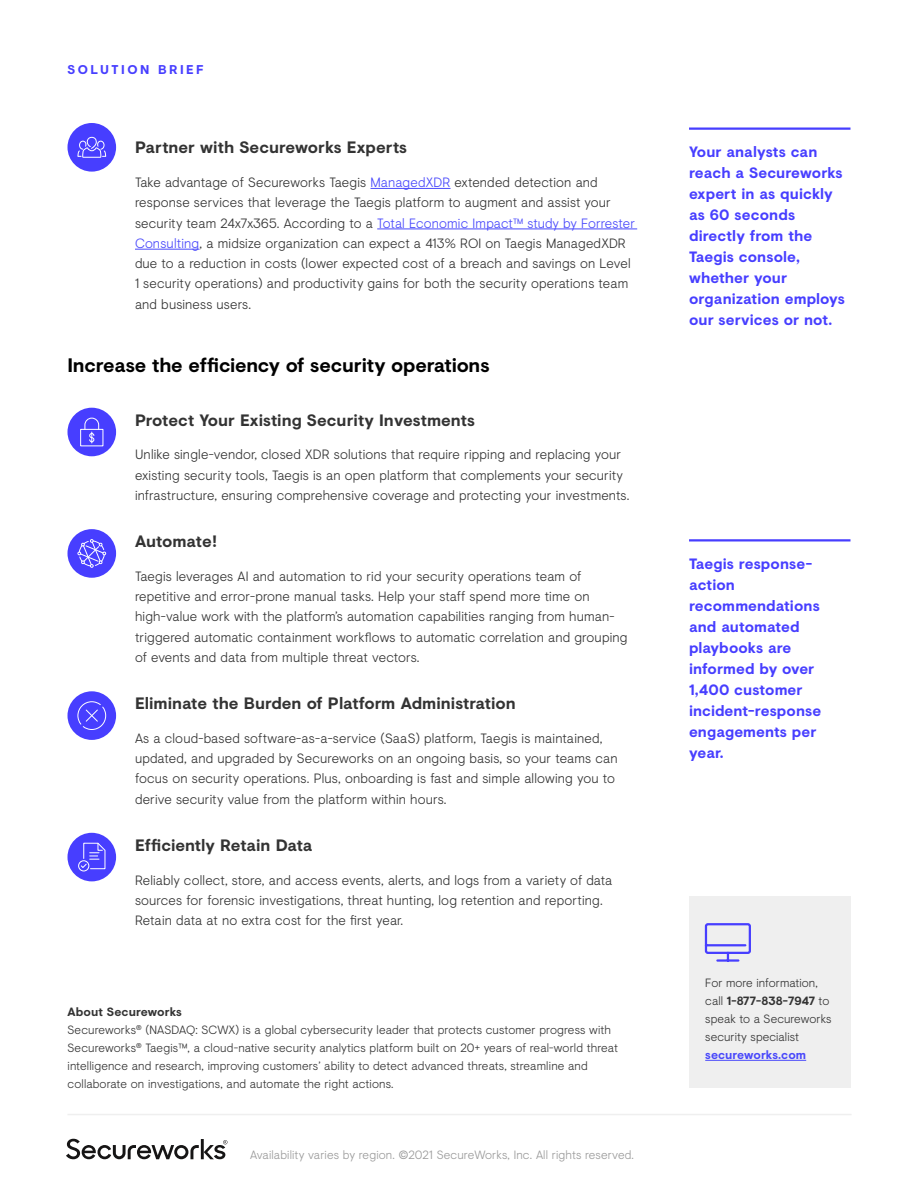
<style>
.page{position:relative;width:918px;height:1188px;background:#fff}
.page>*{position:absolute;margin:0;border:0;box-sizing:border-box;transform-origin:0 0}
.Body_Header{font:700 19.5px "Visuelt";letter-spacing:-.01em;color:#000}
.Body_Text_Indented_f{font:700 16.5px "Visuelt";color:#333}
.Sidebar_Header{font:700 15px/21px "Visuelt";letter-spacing:.005em;color:#473eff}
.Body_Text{font:300 13.5px/20.2px "Visuelt";letter-spacing:.01em;color:#333}
.t1{font:700 12.75px "Visuelt";letter-spacing:.195em;color:#473eff}
.t2{font:300 12px/18px "Visuelt";letter-spacing:.01em;color:#333}
.t3{font:300 12px "Visuelt";letter-spacing:.01em;color:#999}
.t4{font:700 12px "Visuelt";color:#4948fb}
.s1{color:#4948fb}
.s2{font-weight:700}
</style>
<div class="page">
<svg style="left:66px;top:1139px;width:161px;height:20px"></svg>
<hr style="left:68px;top:1114px;width:784px;height:1px;background:#efefef">
<div style="left:689px;top:896px;width:162px;height:191px;background:#efefef"></div>
<hr style="left:705px;top:1060px;width:101px;height:1px;background:#4948fb">
<svg style="left:704px;top:923px;width:47px;height:39px"></svg>
<hr style="left:370px;top:188px;width:81px;height:1px;background:#4948fb">
<hr style="left:377px;top:229px;width:260px;height:1px;background:#4948fb">
<hr style="left:135px;top:249px;width:64px;height:1px;background:#4948fb">
<hr style="left:689px;top:128px;width:161px;height:2px;background:#473eff">
<hr style="left:689px;top:539px;width:161px;height:3px;background:#473eff">
<div style="left:68px;top:408px;width:48px;height:48px;background:#473eff;border-radius:50%"></div>
<div style="left:80px;top:429px;width:23px;height:17px;border:1px solid #fff"></div>
<svg style="left:84px;top:417px;width:15px;height:26px"></svg>
<div style="left:68px;top:529px;width:48px;height:49px;background:#473eff;border-radius:50%"></div>
<svg style="left:78px;top:539px;width:28px;height:29px"></svg>
<div style="left:68px;top:691px;width:48px;height:49px;background:#473eff;border-radius:50%"></div>
<svg style="left:77px;top:701px;width:29px;height:29px"></svg>
<div style="left:68px;top:123px;width:48px;height:49px;background:#473eff;border-radius:50%"></div>
<svg style="left:77px;top:137px;width:29px;height:21px"></svg>
<div style="left:68px;top:833px;width:48px;height:48px;background:#473eff;border-radius:50%"></div>
<div style="left:78px;top:860px;width:11px;height:11px;border:1px solid #fff;border-radius:50%"></div>
<svg style="left:80px;top:843px;width:26px;height:26px"></svg>
<p class="t1" style="left:68px;top:60px;width:138px">SOLUTION BRIEF</p>
<p class="Body_Text_Indented_f" style="left:135px;top:135px;width:274px">Partner with Secureworks Experts</p>
<p class="Body_Text" style="left:135px;top:171px;width:501px">Take advantage of Secureworks Taegis <span class="s1">ManagedXDR</span> extended detection and response services that leverage the Taegis platform to augment and assist your security team 24x7x365. According to a <span class="s1">Total Economic Impact™ study by Forrester Consulting</span>, a midsize organization can expect a 413% ROI on Taegis ManagedXDR due to a reduction in costs (lower expected cost of a breach and savings on Level 1 security operations) and productivity gains for both the security operations team and business users.</p>
<p class="Body_Header" style="left:68px;top:350px;width:424px">Increase the efficiency of security operations</p>
<p class="Body_Text_Indented_f" style="left:135px;top:408px;width:341px">Protect Your Existing Security Investments</p>
<p class="Body_Text" style="left:135px;top:444px;width:496px">Unlike single-vendor, closed XDR solutions that require ripping and replacing your existing security tools, Taegis is an open platform that complements your security infrastructure, ensuring comprehensive coverage and protecting your investments.</p>
<p class="Body_Text_Indented_f" style="left:135px;top:529px;width:84px">Automate!</p>
<p class="Body_Text" style="left:135px;top:565px;width:494px">Taegis leverages AI and automation to rid your security operations team of repetitive and error-prone manual tasks. Help your staff spend more time on high-value work with the platform’s automation capabilities ranging from human&shy;triggered automatic containment workflows to automatic correlation and grouping of events and data from multiple threat vectors.</p>
<p class="Body_Text_Indented_f" style="left:135px;top:691px;width:382px">Eliminate the Burden of Platform Administration</p>
<p class="Body_Text" style="left:135px;top:727px;width:484px">As a cloud-based software-as-a-service (SaaS) platform, Taegis is maintained, updated, and upgraded by Secureworks on an ongoing basis, so your teams can focus on security operations. Plus, onboarding is fast and simple allowing you to derive security value from the platform within hours.</p>
<p class="Body_Text_Indented_f" style="left:135px;top:833px;width:179px">Efficiently Retain Data</p>
<p class="Body_Text" style="left:135px;top:869px;width:479px">Reliably collect, store, and access events, alerts, and logs from a variety of data sources for forensic investigations, threat hunting, log retention and reporting.<br>Retain data at no extra cost for the first year.</p>
<p class="t2" style="left:68px;top:1002px;width:552px"><span class="s2">About Secureworks<br></span>Secureworks<sup>®</sup> (NASDAQ: SCWX) is a global cybersecurity leader that protects customer progress with Secureworks<sup>®</sup> Taegis™, a cloud-native security analytics platform built on 20+ years of real-world threat intelligence and research, improving customers’ ability to detect advanced threats, streamline and collaborate on investigations, and automate the right actions.</p>
<p class="t3" style="left:250px;top:1146px;width:385px">Availability varies by region. ©2021 SecureWorks, Inc. All rights reserved.</p>
<p class="Sidebar_Header" style="left:689px;top:141px;width:157px">Your analysts can reach a Secureworks expert in as quickly as 60 seconds directly from the<br>Taegis console, whether your organization employs our services or not.</p>
<p class="Sidebar_Header" style="left:689px;top:552px;width:134px">Taegis response&shy;action recommendations and automated playbooks are informed by over<br>1,400 customer incident-response engagements per year.</p>
<p class="t2" style="left:705px;top:973px;width:128px">For more information, call <span class="s2">1-877-838-7947</span> to speak to a Secureworks security specialist</p>
<p class="t4" style="left:705px;top:1046px;width:102px">secureworks.com</p>
</div>
